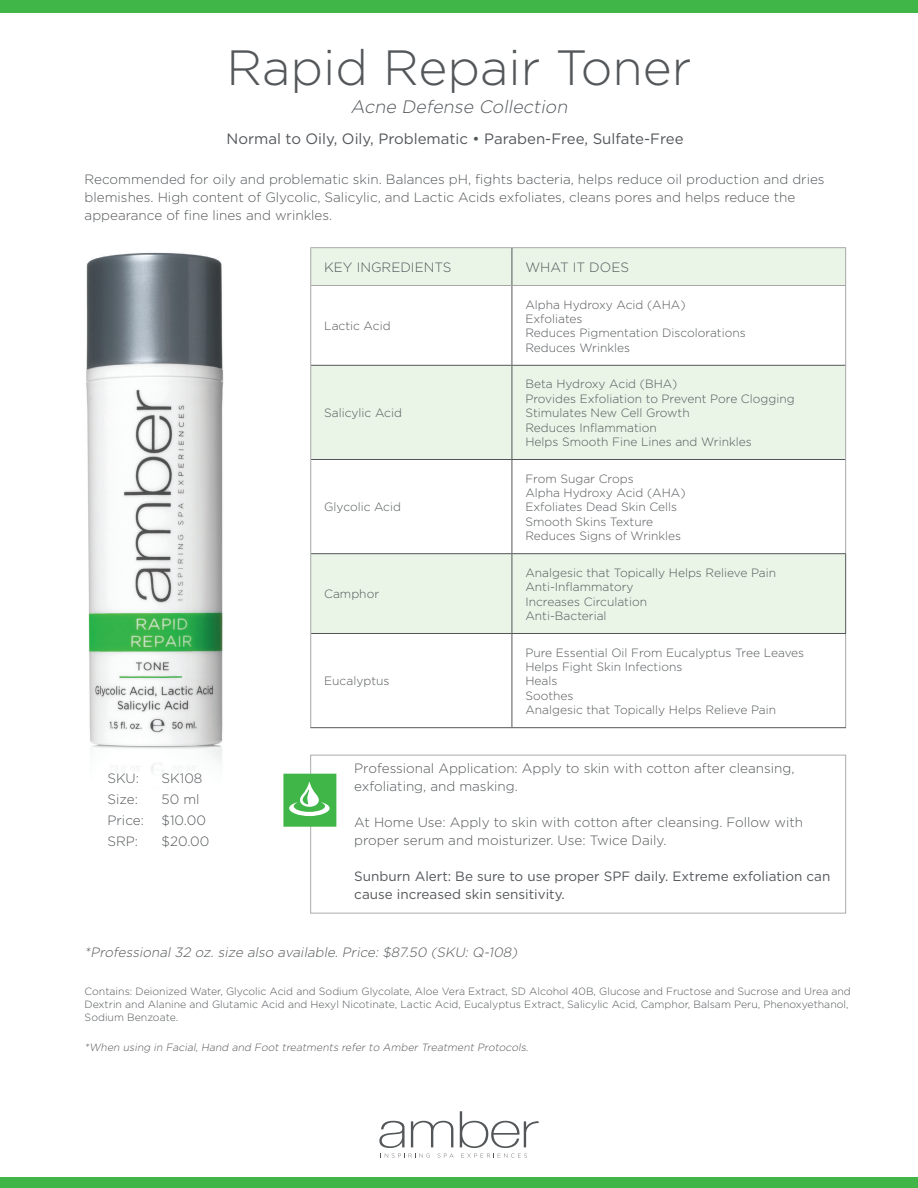
<style>
.page{position:relative;width:918px;height:1188px;background:#fff}
.page>*{position:absolute;margin:0;border:0;box-sizing:border-box;transform-origin:0 0}
.t1{font:300 49.5px "Gotham";color:#54575a}
.t2{font:italic 300 18px "Gotham";color:#54575a}
.t3{font:15px "Gotham";color:#54575a}
.t4{font:300 13.5px/18px "Gotham";color:#54575a}
.t5{font:13.5px/18px "Gotham";color:#54575a}
.t6{font:italic 300 13.5px "Gotham";color:#54575a}
.t7{font:300 12px "Gotham";color:#54575a}
.t8{font:300 10.5px/12.6px "Gotham";color:#54575a}
.t9{font:italic 300 10.5px "Gotham";color:#54575a}
</style>
<div class="page">
<img style="left:86px;top:252px;width:137px;height:521px">
<svg style="left:311px;top:248px;width:534px;height:385px;fill:#eaf5e8"></svg>
<hr style="left:512px;top:247px;width:334px;height:1px;background:#a7a7a8">
<hr style="left:845px;top:248px;width:1px;height:37px;background:#a7a7a8">
<hr style="left:512px;top:285px;width:334px;height:1px;background:#a7a7a8">
<hr style="left:845px;top:286px;width:1px;height:79px;background:#a7a7a8">
<hr style="left:845px;top:365px;width:1px;height:94px;background:#a7a7a8">
<hr style="left:845px;top:459px;width:1px;height:94px;background:#a7a7a8">
<hr style="left:845px;top:634px;width:1px;height:93px;background:#a7a7a8">
<hr style="left:512px;top:365px;width:333px;height:1px;background:#54575a">
<hr style="left:512px;top:459px;width:333px;height:1px;background:#54575a">
<hr style="left:310px;top:247px;width:202px;height:1px;background:#a7a7a8">
<hr style="left:310px;top:248px;width:1px;height:37px;background:#a7a7a8">
<hr style="left:310px;top:285px;width:202px;height:1px;background:#a7a7a8">
<hr style="left:310px;top:286px;width:1px;height:79px;background:#a7a7a8">
<hr style="left:310px;top:365px;width:1px;height:94px;background:#a7a7a8">
<hr style="left:310px;top:459px;width:1px;height:95px;background:#a7a7a8">
<hr style="left:310px;top:633px;width:1px;height:94px;background:#a7a7a8">
<hr style="left:512px;top:248px;width:1px;height:37px;background:#54575a">
<hr style="left:512px;top:286px;width:1px;height:79px;background:#54575a">
<hr style="left:311px;top:365px;width:201px;height:1px;background:#54575a">
<hr style="left:512px;top:366px;width:1px;height:93px;background:#54575a">
<hr style="left:311px;top:459px;width:201px;height:1px;background:#54575a">
<hr style="left:512px;top:460px;width:1px;height:93px;background:#54575a">
<hr style="left:512px;top:634px;width:1px;height:93px;background:#54575a">
<hr style="left:310px;top:554px;width:1px;height:79px;background:#a7a7a8">
<hr style="left:311px;top:553px;width:201px;height:1px;background:#54575a">
<hr style="left:512px;top:553px;width:334px;height:1px;background:#54575a">
<hr style="left:512px;top:554px;width:1px;height:79px;background:#54575a">
<hr style="left:845px;top:554px;width:1px;height:79px;background:#54575a">
<hr style="left:311px;top:633px;width:201px;height:1px;background:#54575a">
<hr style="left:512px;top:633px;width:334px;height:1px;background:#54575a">
<hr style="left:512px;top:727px;width:334px;height:1px;background:#54575a">
<hr style="left:310px;top:727px;width:202px;height:1px;background:#54575a">
<svg style="left:461px;top:1154px;width:66px;height:4px"></svg>
<svg style="left:460px;top:1111px;width:79px;height:37px"></svg>
<svg style="left:379px;top:1121px;width:75px;height:37px"></svg>
<svg style="left:283px;top:774px;width:53px;height:53px;background:#5fc267"></svg>
<div style="left:0;top:0;width:918px;height:13px;background:#40b649"></div>
<div style="left:0;top:1177px;width:918px;height:11px;background:#40b649"></div>
<p class="t1" style="left:226px;top:36px;width:467px">Rapid Repair Toner</p>
<p class="t2" style="left:351px;top:96px;width:222px">Acne Defense Collection</p>
<p class="t3" style="left:227px;top:129px;width:459px">Normal to Oily, Oily, Problematic • Paraben-Free, Sulfate-Free</p>
<p class="t4" style="left:85px;top:170px;width:742px">Recommended for oily and problematic skin. Balances pH, fights bacteria, helps reduce oil production and dries blemishes. High content of Glycolic, Salicylic, and Lactic Acids exfoliates, cleans pores and helps reduce the appearance of fine lines and wrinkles.</p>
<p class="t4" style="left:324px;top:258px;width:129px">KEY INGREDIENTS</p>
<p class="t4" style="left:525px;top:258px;width:105px">WHAT IT DOES</p>
<p class="t4" style="left:108px;top:769px;width:33px">SKU:</p>
<p class="t4" style="left:162px;top:769px;width:42px">SK108</p>
<p class="t4" style="left:108px;top:790px;width:32px">Size:</p>
<p class="t4" style="left:162px;top:790px;width:40px">50 ml</p>
<p class="t4" style="left:108px;top:811px;width:38px">Price:</p>
<p class="t4" style="left:162px;top:811px;width:46px">$10.00</p>
<p class="t4" style="left:108px;top:832px;width:32px">SRP:</p>
<p class="t4" style="left:162px;top:832px;width:49px">$20.00</p>
<p class="t7" style="left:324px;top:318px;width:68px">Lactic Acid</p>
<p class="t7" style="left:324px;top:405px;width:79px">Salicylic Acid</p>
<p class="t7" style="left:324px;top:500px;width:78px">Glycolic Acid</p>
<p class="t7" style="left:324px;top:587px;width:56px">Camphor</p>
<p class="t7" style="left:324px;top:674px;width:67px">Eucalyptus</p>
<p class="t7" style="left:525px;top:297px;width:162px">Alpha Hydroxy Acid (AHA)</p>
<p class="t7" style="left:525px;top:311px;width:59px">Exfoliates</p>
<p class="t7" style="left:525px;top:326px;width:222px">Reduces Pigmentation Discolorations</p>
<p class="t7" style="left:525px;top:340px;width:106px">Reduces Wrinkles</p>
<p class="t7" style="left:525px;top:377px;width:154px">Beta Hydroxy Acid (BHA)</p>
<p class="t7" style="left:525px;top:391px;width:271px">Provides Exfoliation to Prevent Pore Clogging</p>
<p class="t7" style="left:525px;top:405px;width:166px">Stimulates New Cell Growth</p>
<p class="t7" style="left:525px;top:420px;width:133px">Reduces Inflammation</p>
<p class="t7" style="left:525px;top:434px;width:228px">Helps Smooth Fine Lines and Wrinkles</p>
<p class="t7" style="left:525px;top:471px;width:110px">From Sugar Crops</p>
<p class="t7" style="left:525px;top:485px;width:162px">Alpha Hydroxy Acid (AHA)</p>
<p class="t7" style="left:525px;top:500px;width:153px">Exfoliates Dead Skin Cells</p>
<p class="t7" style="left:525px;top:514px;width:129px">Smooth Skins Texture</p>
<p class="t7" style="left:525px;top:528px;width:157px">Reduces Signs of Wrinkles</p>
<p class="t7" style="left:525px;top:565px;width:252px">Analgesic that Topically Helps Relieve Pain</p>
<p class="t7" style="left:525px;top:579px;width:110px">Anti-Inflammatory</p>
<p class="t7" style="left:525px;top:594px;width:123px">Increases Circulation</p>
<p class="t7" style="left:525px;top:608px;width:83px">Anti-Bacterial</p>
<p class="t7" style="left:525px;top:645px;width:280px">Pure Essential Oil From Eucalyptus Tree Leaves</p>
<p class="t7" style="left:525px;top:659px;width:158px">Helps Fight Skin Infections</p>
<p class="t7" style="left:525px;top:674px;width:33px">Heals</p>
<p class="t7" style="left:525px;top:688px;width:50px">Soothes</p>
<p class="t7" style="left:525px;top:702px;width:252px">Analgesic that Topically Helps Relieve Pain</p>
<p class="t4" style="left:354px;top:759px;width:442px">Professional Application: Apply to skin with cotton after cleansing, exfoliating, and masking.</p>
<p class="t4" style="left:354px;top:813px;width:450px">At Home Use: Apply to skin with cotton after cleansing. Follow with proper serum and moisturizer. Use: Twice Daily.</p>
<p class="t5" style="left:354px;top:867px;width:478px">Sunburn Alert: Be sure to use proper SPF daily. Extreme exfoliation can cause increased skin sensitivity.</p>
<p class="t6" style="left:85px;top:944px;width:437px">*Professional 32 oz. size also available. Price: $87.50 (SKU: Q-108)</p>
<p class="t8" style="left:85px;top:985px;width:768px">Contains: Deionized Water, Glycolic Acid and Sodium Glycolate, Aloe Vera Extract, SD Alcohol 40B, Glucose and Fructose and Sucrose and Urea and<br>Dextrin and Alanine and Glutamic Acid and Hexyl Nicotinate, Lactic Acid, Eucalyptus Extract, Salicylic Acid, Camphor, Balsam Peru, Phenoxyethanol,<br>Sodium Benzoate.</p>
<p class="t9" style="left:85px;top:1041px;width:447px">*When using in Facial, Hand and Foot treatments refer to Amber Treatment Protocols.</p>
</div>
